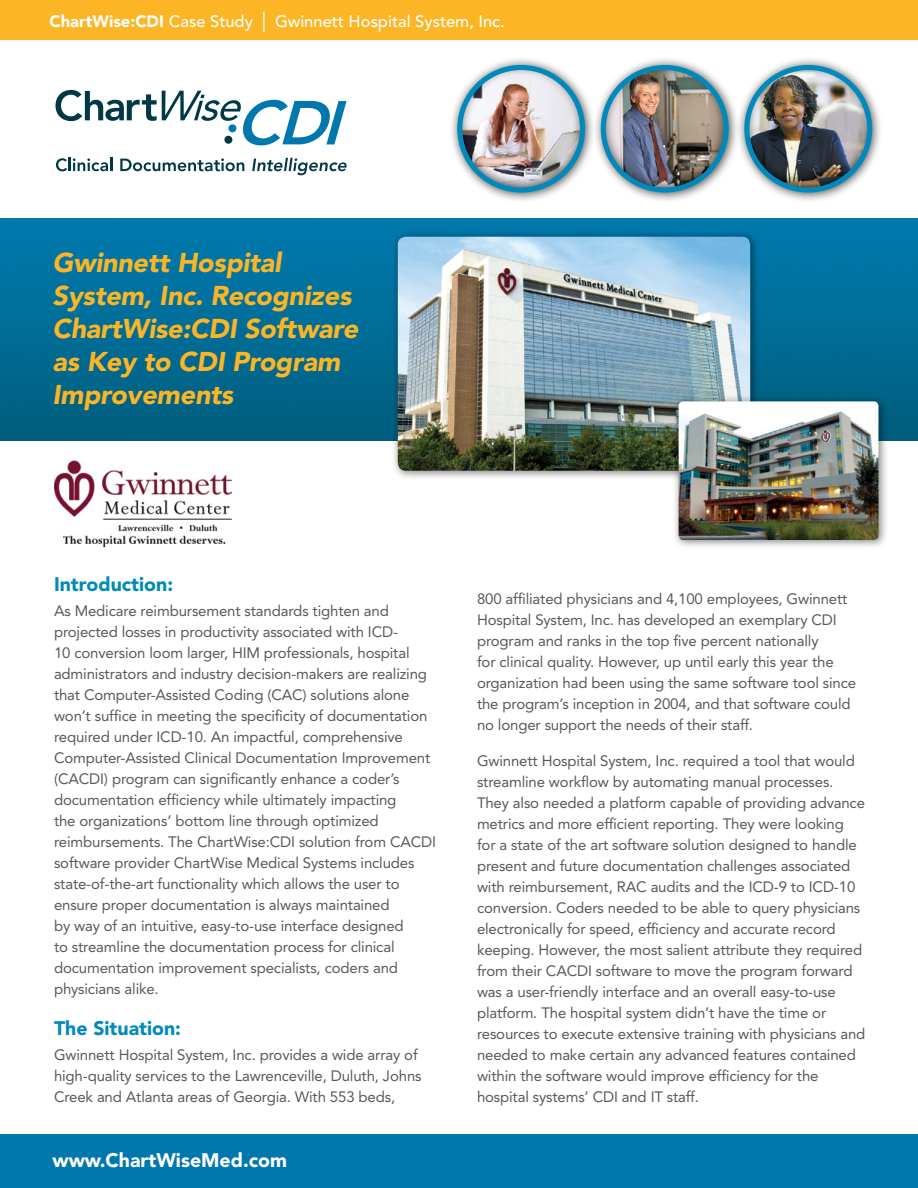
<style>
.page{position:relative;width:918px;height:1188px;background:#fff}
.page>*{position:absolute;margin:0;border:0;box-sizing:border-box;transform-origin:0 0}
.t1{font:italic 900 27px/33px "Avenir";letter-spacing:-.01em;color:#fcb525}
.t2{font:900 19.5px "Avenir";color:#008abb}
.t3{font:900 19.5px "Avenir";color:#fff}
.t4{font:500 16.5px "Avenir";color:#fff}
.t5{font:15px/21px "Avenir";letter-spacing:-.01em;color:#58595b}
.s1{font-weight:900}
.s2{font-size:20.7px}
</style>
<div class="page">
<div style="left:0;top:0;width:918px;height:40px;background:#fcb525"></div>
<img style="left:0;top:218px;width:918px;height:223px">
<div style="left:0;top:1134px;width:918px;height:54px;background:#0078ae"></div>
<img style="left:54px;top:461px;width:177px;height:86px">
<div style="left:448px;top:56px;width:148px;height:147px;background:#000;opacity:.7"></div>
<img style="left:460px;top:68px;width:123px;height:122px;border-radius:61px">
<div style="left:457px;top:65px;width:128px;height:128px;border:5px solid #008abb;border-radius:50%"></div>
<div style="left:592px;top:56px;width:148px;height:147px;background:#000;opacity:.7"></div>
<img style="left:603px;top:68px;width:123px;height:122px;border-radius:61px">
<div style="left:601px;top:65px;width:128px;height:128px;border:5px solid #008abb;border-radius:50%"></div>
<div style="left:736px;top:56px;width:147px;height:147px;background:#000;opacity:.7"></div>
<img style="left:747px;top:68px;width:123px;height:122px;border-radius:61px">
<div style="left:744px;top:65px;width:128px;height:128px;border:5px solid #008abb;border-radius:50%"></div>
<svg style="left:55px;top:90px;width:292px;height:55px"></svg>
<div style="left:228px;top:124px;width:8px;height:8px;background:#0078ae;border-radius:50%"></div>
<div style="left:224px;top:136px;width:8px;height:8px;background:#003846;border-radius:50%"></div>
<svg style="left:56px;top:158px;width:56px;height:13px"></svg>
<svg style="left:120px;top:158px;width:124px;height:13px"></svg>
<svg style="left:252px;top:158px;width:95px;height:17px"></svg>
<div style="left:391px;top:230px;width:369px;height:251px;background:#000;opacity:.5"></div>
<img style="left:398px;top:237px;width:352px;height:234px">
<div style="left:671px;top:394px;width:217px;height:156px;background:#000;opacity:.5"></div>
<img style="left:679px;top:401px;width:200px;height:139px">
<p class="t4" style="left:50px;top:11px;width:457px"><span class="s1">ChartWise:CDI</span> Case Study <span class="s2">|</span> Gwinnett Hospital System, Inc.</p>
<h1 class="t1" style="left:52px;top:246px;width:307px">Gwinnett Hospital<br>System, Inc. Recognizes<br>ChartWise:CDI Software as Key to CDI Program<br>Improvements</h1>
<h2 class="t2" style="left:54px;top:572px;width:121px">Introduction:</h2>
<p class="t5" style="left:54px;top:601px;width:384px">As Medicare reimbursement standards tighten and projected losses in productivity associated with ICD-<br>10 conversion loom larger, HIM professionals, hospital administrators and industry decision-makers are realizing that Computer-Assisted Coding (CAC) solutions alone won’t suffice in meeting the specificity of documentation required under ICD-10. An impactful, comprehensive Computer-Assisted Clinical Documentation Improvement (CACDI) program can significantly enhance a coder’s documentation efficiency while ultimately impacting<br>the organizations’ bottom line through optimized reimbursements. The ChartWise:CDI solution from CACDI software provider ChartWise Medical Systems includes state-of-the-art functionality which allows the user to ensure proper documentation is always maintained<br>by way of an intuitive, easy-to-use interface designed<br>to streamline the documentation process for clinical documentation improvement specialists, coders and physicians alike.</p>
<h2 class="t2" style="left:54px;top:1016px;width:129px">The Situation:</h2>
<p class="t5" style="left:54px;top:1045px;width:369px">Gwinnett Hospital System, Inc. provides a wide array of high-quality services to the Lawrenceville, Duluth, Johns<br>Creek and Atlanta areas of Georgia. With 553 beds,</p>
<h2 class="t3" style="left:52px;top:1148px;width:236px">www.ChartWiseMed.com</h2>
<p class="t5" style="left:477px;top:589px;width:381px">800 affiliated physicians and 4,100 employees, Gwinnett Hospital System, Inc. has developed an exemplary CDI program and ranks in the top five percent nationally<br>for clinical quality. However, up until early this year the organization had been using the same software tool since the program’s inception in 2004, and that software could no longer support the needs of their staff.</p>
<p class="t5" style="left:477px;top:751px;width:390px">Gwinnett Hospital System, Inc. required a tool that would streamline workflow by automating manual processes.<br>They also needed a platform capable of providing advance metrics and more efficient reporting. They were looking for a state of the art software solution designed to handle present and future documentation challenges associated with reimbursement, RAC audits and the ICD-9 to ICD-10 conversion. Coders needed to be able to query physicians electronically for speed, efficiency and accurate record keeping. However, the most salient attribute they required from their CACDI software to move the program forward was a user-friendly interface and an overall easy-to-use platform. The hospital system didn’t have the time or resources to execute extensive training with physicians and needed to make certain any advanced features contained within the software would improve efficiency for the hospital systems’ CDI and IT staff.</p>
</div>
